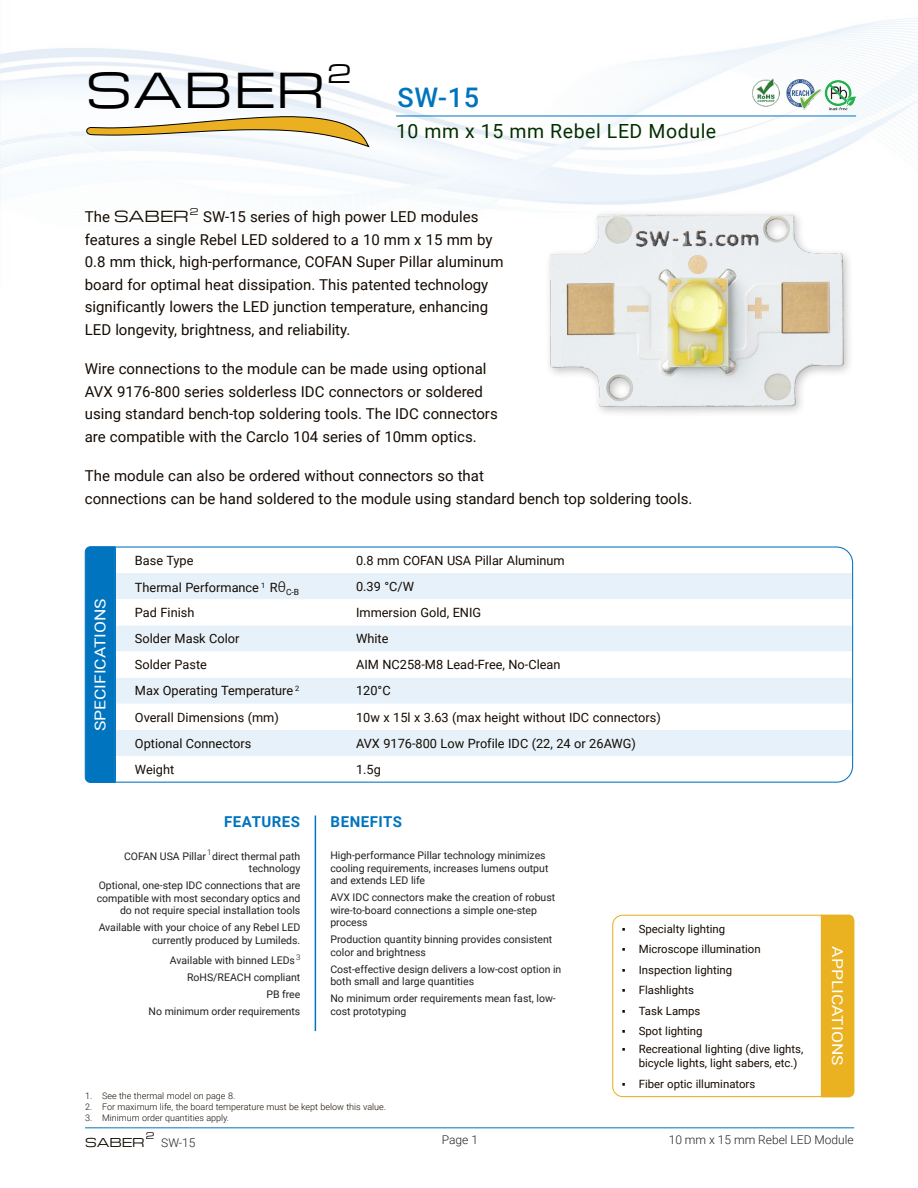
<style>
.page{position:relative;width:918px;height:1188px;background:#fff}
.page>*{position:absolute;margin:0;border:0;box-sizing:border-box;transform-origin:0 0}
.t1{font:47.1px "Michroma";letter-spacing:.025em;color:#000}
.t2{font:500 27px "Roboto";color:#0074be}
.t3{font:24.75px "Michroma";color:#000}
.t4{font:19.5px "Roboto";letter-spacing:.03em;color:#032f00}
.t5{font:15px/22.5px "Roboto";color:#150b02}
.t6{font:15px "Roboto";color:#fff;scale:1.16 1}
.t7{font:15px "Michroma";color:#150b02}
.Heading_1_-_Right_Aligned{font:700 15px "Roboto";letter-spacing:.035em;color:#0074be}
.Heading_1_-_Left_Aligned{font:700 15px "Roboto";letter-spacing:.035em;color:#0074be}
.t8{font:12.75px "Roboto";color:#150b02}
.t9{font:300 12px "Roboto";color:#231f20}
.t10{font:12px "Michroma";color:#150b02}
.t11{font:11.4px/13.8px "Roboto";color:#150b02}
.Benefits_Text{font:10.5px/12.6px "Roboto";color:#231f20}
.Features_Text{font:10.5px/12.6px "Roboto";color:#231f20;text-align:right}
.t12{font:300 9px "Roboto";color:#150b02}
.t13{font:9px "Michroma";color:#150b02}
.s1{font-family:"Roboto"}
.s2{font-family:"Calibri";font-weight:300;font-size:15.6px}
.s3{font-family:"Calibri"}
</style>
<div class="page">
<img style="left:1px;top:18px;width:917px;height:190px">
<hr style="left:85px;top:1127px;width:769px;height:1px;background:#0074be">
<hr style="left:396px;top:116px;width:460px;height:1px;background:#0074be">
<svg style="left:87px;top:117px;width:282px;height:30px"></svg>
<img style="left:825px;top:79px;width:32px;height:32px">
<img style="left:785px;top:78px;width:36px;height:32px">
<img style="left:752px;top:78px;width:27px;height:28px">
<img style="left:541px;top:203px;width:311px;height:209px">
<hr style="left:315px;top:816px;width:1px;height:215px;background:#0074be">
<svg style="left:115px;top:546px;width:739px;height:237px"></svg>
<svg style="left:85px;top:546px;width:30px;height:237px;background:#0174be"></svg>
<svg style="left:612px;top:914px;width:243px;height:184px"></svg>
<h1 class="t1" style="left:86px;top:64px;width:240px">SABER</h1>
<h3 class="t3" style="left:328px;top:60px;width:25px">2</h3>
<h2 class="t2" style="left:398px;top:79px;width:83px">SW-15</h2>
<h3 class="t4" style="left:396px;top:117px;width:322px">10 mm x 15 mm Rebel LED Module</h3>
<p class="t7" style="left:85px;top:208px;width:105px"><span class="s1">The</span> SABER</p>
<p class="t13" style="left:190px;top:206px;width:10px">2</p>
<p class="t5" style="left:85px;top:205px;width:420px;text-indent:118px">SW-15 series of high power LED modules features a single Rebel LED soldered to a 10 mm x 15 mm by 0.8 mm thick, high-performance, COFAN Super Pillar aluminum board for optimal heat dissipation. This patented technology significantly lowers the LED junction temperature, enhancing LED longevity, brightness, and reliability.</p>
<p class="t5" style="left:85px;top:357px;width:414px">Wire connections to the module can be made using optional AVX 9176-800 series solderless IDC connectors or soldered using standard bench-top soldering tools. The IDC connectors are compatible with the Carclo 104 series of 10mm optics.</p>
<p class="t5" style="left:85px;top:464px;width:609px">The module can also be ordered without connectors so that<br>connections can be hand soldered to the module using standard bench top soldering tools.</p>
<p class="t6" style="left:90px;top:731px;width:116px;rotate:-90deg">SPECIFICATIONS</p>
<p class="t8" style="left:135px;top:551px;width:60px">Base Type</p>
<p class="t8" style="left:356px;top:551px;width:210px">0.8 mm COFAN USA Pillar Aluminum</p>
<p class="t8" style="left:135px;top:579px;width:166px">Thermal Performance <sup>1</sup> R<span class="s2">θ</span><sub>C-B</sub></p>
<p class="t8" style="left:356px;top:578px;width:59px">0.39 °C/W</p>
<p class="t8" style="left:135px;top:604px;width:61px">Pad Finish</p>
<p class="t8" style="left:356px;top:604px;width:127px">Immersion Gold, ENIG</p>
<p class="t8" style="left:135px;top:630px;width:106px">Solder Mask Color</p>
<p class="t8" style="left:356px;top:630px;width:34px">White</p>
<p class="t8" style="left:135px;top:656px;width:74px">Solder Paste</p>
<p class="t8" style="left:356px;top:656px;width:206px">AIM NC258-M8 Lead-Free, No-Clean</p>
<p class="t8" style="left:135px;top:682px;width:166px">Max Operating Temperature <sup>2</sup></p>
<p class="t8" style="left:356px;top:682px;width:36px">120°C</p>
<p class="t8" style="left:135px;top:708px;width:145px">Overall Dimensions (mm)</p>
<p class="t8" style="left:356px;top:708px;width:306px">10w x 15l x 3.63 (max height without IDC connectors)</p>
<p class="t8" style="left:135px;top:734px;width:118px">Optional Connectors</p>
<p class="t8" style="left:356px;top:734px;width:281px">AVX 9176-800 Low Profile IDC (22, 24 or 26AWG)</p>
<p class="t8" style="left:135px;top:760px;width:41px">Weight</p>
<p class="t8" style="left:356px;top:760px;width:26px">1.5g</p>
<p class="Heading_1_-_Right_Aligned" style="left:224px;top:811px;width:77px">FEATURES</p>
<p class="Heading_1_-_Left_Aligned" style="left:331px;top:811px;width:73px">BENEFITS</p>
<p class="Features_Text" style="left:124px;top:849px;width:178px">COFAN USA Pillar<sup>1</sup>direct thermal path technology</p>
<p class="Features_Text" style="left:97px;top:879px;width:205px">Optional, one-step IDC connections that are compatible with most secondary optics and do not require special installation tools</p>
<p class="Features_Text" style="left:99px;top:921px;width:203px">Available with your choice of any Rebel LED currently produced by Lumileds.</p>
<p class="Features_Text" style="left:170px;top:954px;width:132px">Available with binned LEDs<sup>3</sup></p>
<p class="Features_Text" style="left:187px;top:971px;width:115px">RoHS/REACH compliant</p>
<p class="Features_Text" style="left:266px;top:988px;width:35px">PB free</p>
<p class="Features_Text" style="left:149px;top:1004px;width:153px">No minimum order requirements</p>
<p class="Benefits_Text" style="left:330px;top:849px;width:220px">High-performance Pillar technology minimizes cooling requirements, increases lumens output and extends LED life</p>
<p class="Benefits_Text" style="left:330px;top:891px;width:226px">AVX IDC connectors make the creation of robust wire-to-board connections a simple one-step process</p>
<p class="Benefits_Text" style="left:330px;top:933px;width:224px">Production quantity binning provides consistent color and brightness</p>
<p class="Benefits_Text" style="left:330px;top:962px;width:233px">Cost-effective design delivers a low-cost option in both small and large quantities</p>
<p class="Benefits_Text" style="left:330px;top:992px;width:227px">No minimum order requirements mean fast, low&shy;cost prototyping</p>
<p class="t12" style="left:85px;top:1090px;width:152px">1. See the thermal model on page 8.</p>
<p class="t12" style="left:85px;top:1100px;width:302px">2. For maximum life, the board temperature must be kept below this value.</p>
<p class="t12" style="left:85px;top:1111px;width:146px">3. Minimum order quantities apply.</p>
<p class="t11" style="left:622px;top:921px;width:105px"><span class="s3">▪</span> Specialty lighting</p>
<p class="t11" style="left:622px;top:942px;width:140px"><span class="s3">▪</span> Microscope illumination</p>
<p class="t11" style="left:622px;top:962px;width:112px"><span class="s3">▪</span> Inspection lighting</p>
<p class="t11" style="left:622px;top:983px;width:74px"><span class="s3">▪</span> Flashlights</p>
<p class="t11" style="left:622px;top:1003px;width:80px"><span class="s3">▪</span> Task Lamps</p>
<p class="t11" style="left:622px;top:1024px;width:82px"><span class="s3">▪</span> Spot lighting</p>
<p class="t11" style="left:639px;top:1042px;width:166px;text-indent:-17px"><span class="s3">▪</span> Recreational lighting (dive lights, bicycle lights, light sabers, etc.)</p>
<p class="t11" style="left:622px;top:1076px;width:135px"><span class="s3">▪</span> Fiber optic illuminators</p>
<p class="t6" style="left:848px;top:946px;width:104px;rotate:90deg">APPLICATIONS</p>
<p class="t13" style="left:146px;top:1131px;width:10px">2</p>
<p class="t9" style="left:161px;top:1134px;width:36px">SW-15</p>
<p class="t9" style="left:669px;top:1131px;width:186px">10 mm x 15 mm Rebel LED Module</p>
<p class="t10" style="left:85px;top:1136px;width:61px">SABER</p>
<p class="t9" style="left:442px;top:1132px;width:38px">Page 1</p>
</div>
